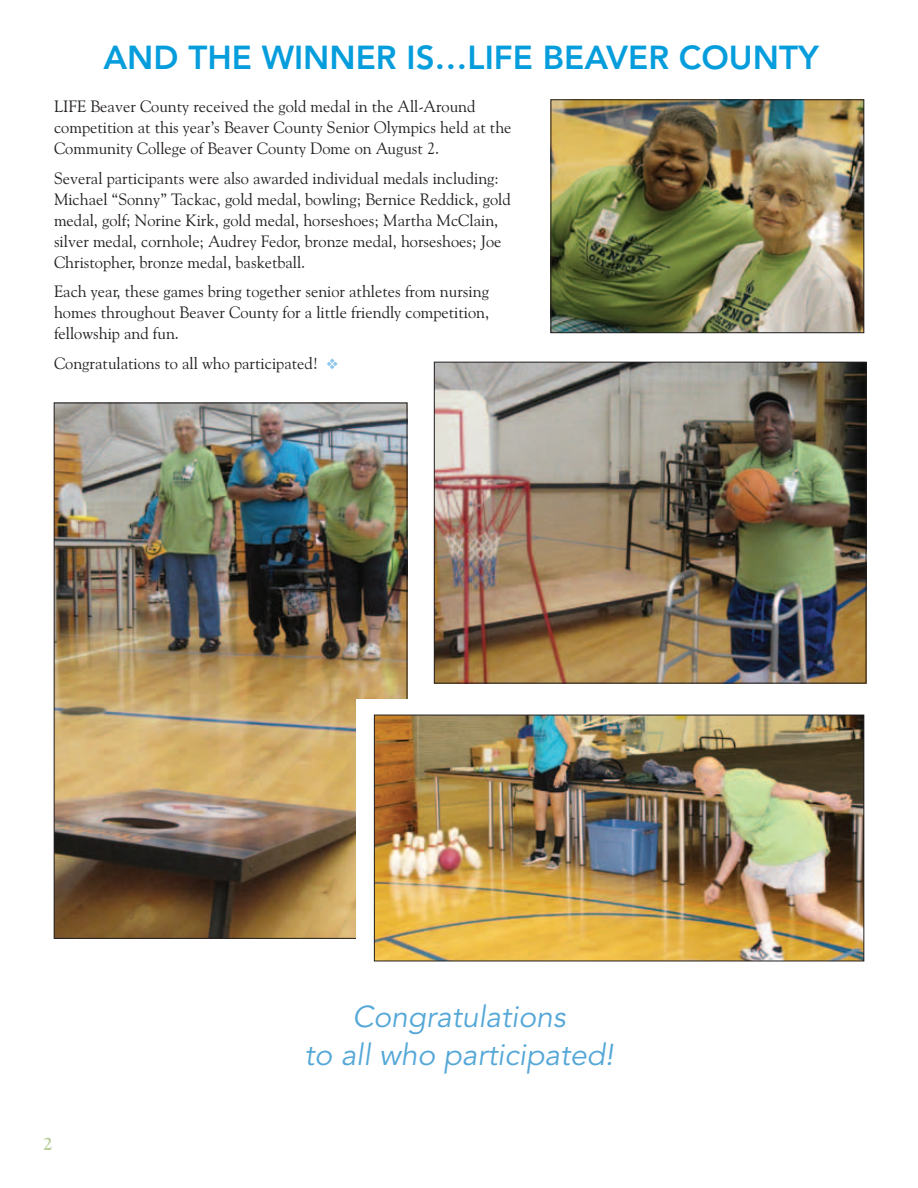
<style>
.page{position:relative;width:918px;height:1188px;background:#fff}
.page>*{position:absolute;margin:0;border:0;box-sizing:border-box;transform-origin:0 0}
.t1{font:800 33px "Avenir";color:#069ddc}
.t2{font:italic 30px/37.5px "Avenir";color:#54a7d7;text-align:center}
.t3{font:700 18px "Goudy Old Style BT";color:#b4cc95}
.t4{font:16.5px/21px "Goudy Old Style BT";color:#231f20}
.s1{color:#8bc5eb}
</style>
<div class="page">
<img style="left:56px;top:405px;width:349px;height:532px">
<img style="left:553px;top:101px;width:309px;height:230px">
<div style="left:551px;top:99px;width:313px;height:234px;border:1px solid #231f20"></div>
<img style="left:436px;top:364px;width:428px;height:318px">
<div style="left:434px;top:362px;width:432px;height:322px;border:1px solid #231f20"></div>
<div style="left:356px;top:700px;width:490px;height:259px;background:#fff"></div>
<img style="left:376px;top:717px;width:486px;height:242px">
<div style="left:374px;top:715px;width:490px;height:246px;border:1px solid #231f20"></div>
<h1 class="t1" style="left:104px;top:38px;width:717px">AND THE WINNER IS…LIFE BEAVER COUNTY</h1>
<p class="t4" style="left:54px;top:96px;width:459px">LIFE Beaver County received the gold medal in the All-Around competition at this year’s Beaver County Senior Olympics held at the<br>Community College of Beaver County Dome on August 2.</p>
<p class="t4" style="left:54px;top:167px;width:458px">Several participants were also awarded individual medals including:<br>Michael “Sonny” Tackac, gold medal, bowling; Bernice Reddick, gold medal, golf; Norine Kirk, gold medal, horseshoes; Martha McClain, silver medal, cornhole; Audrey Fedor, bronze medal, horseshoes; Joe Christopher, bronze medal, basketball.</p>
<p class="t4" style="left:54px;top:281px;width:437px;text-align:justify">Each year, these games bring together senior athletes from nursing homes throughout Beaver County for a little friendly competition, fellowship and fun.</p>
<p class="t4" style="left:54px;top:352px;width:286px">Congratulations to all who participated! <span class="s1">❖</span></p>
<p class="t3" style="left:43px;top:1133px;width:11px">2</p>
<h2 class="t2" style="left:305px;top:999px;width:310px">Congratulations<br>to all who participated!</h2>
</div>
